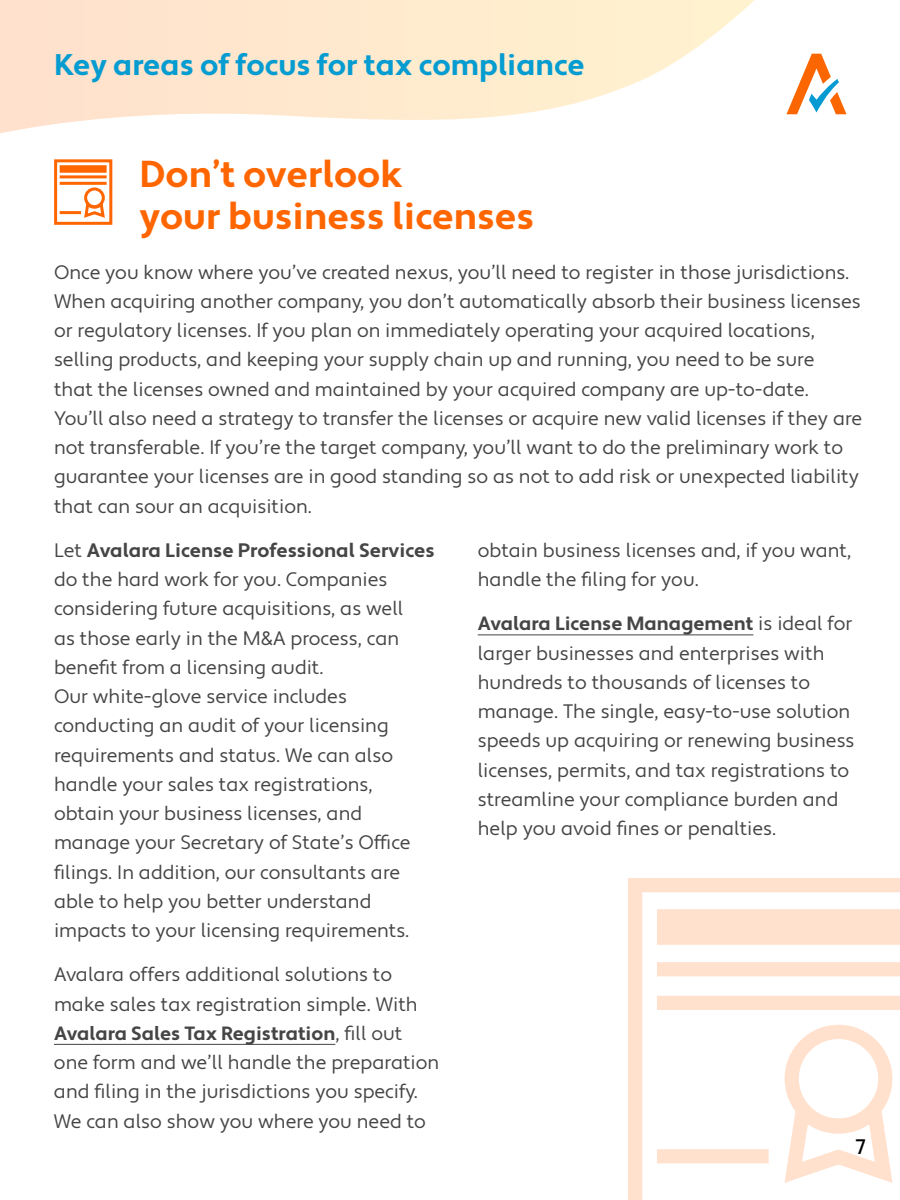
<style>
.page{position:relative;width:900px;height:1200px;background:#fff}
.page>*{position:absolute;margin:0;border:0;box-sizing:border-box;transform-origin:0 0}
.t1{font:700 37.5px/42px "Apertura";color:#f60}
.t2{font:700 29.85px "Apertura";color:#059cd1}
.t3{font:500 21px "Apertura";color:#000}
.t4{font:19.5px/29.2px "Apertura";color:#454545}
.t5{font:700 19.2px "Apertura";color:#454545}
.s1{font-weight:700}
.s2{font-weight:400;font-size:19.5px}
</style>
<div class="page">
<hr style="left:54px;top:1044px;width:281px;height:1px;background:#454545">
<hr style="left:478px;top:634px;width:275px;height:1px;background:#454545">
<div style="left:54px;top:159px;width:58px;height:66px;border:3px solid #f60"></div>
<div style="left:60px;top:165px;width:47px;height:8px;background:#f60"></div>
<hr style="left:60px;top:175px;width:47px;height:3px;background:#f60">
<hr style="left:60px;top:182px;width:47px;height:3px;background:#f60">
<hr style="left:60px;top:211px;width:21px;height:3px;background:#f60">
<svg style="left:82px;top:165px;width:25px;height:53px"></svg>
<svg style="left:834px;top:79px;width:13px;height:36px"></svg>
<svg style="left:0;top:0;width:834px;height:134px"></svg>
<svg style="left:628px;top:878px;width:272px;height:322px"></svg>
<div style="left:657px;top:909px;width:243px;height:36px;background:#ffe1cd"></div>
<div style="left:657px;top:962px;width:243px;height:14px;background:#ffe1cd"></div>
<div style="left:657px;top:996px;width:243px;height:14px;background:#ffe1cd"></div>
<div style="left:657px;top:1149px;width:112px;height:14px;background:#ffe1cd"></div>
<svg style="left:776px;top:944px;width:124px;height:250px"></svg>
<h2 class="t2" style="left:54px;top:47px;width:532px">Key areas of focus for tax compliance</h2>
<h1 class="t1" style="left:140px;top:155px;width:396px">Don’t overlook<br>your business licenses</h1>
<p class="t4" style="left:54px;top:258px;width:810px">Once you know where you’ve created nexus, you’ll need to register in those jurisdictions.<br>When acquiring another company, you don’t automatically absorb their business licenses or regulatory licenses. If you plan on immediately operating your acquired locations, selling products, and keeping your supply chain up and running, you need to be sure<br>that the licenses owned and maintained by your acquired company are up-to-date.<br>You’ll also need a strategy to transfer the licenses or acquire new valid licenses if they are not transferable. If you’re the target company, you’ll want to do the preliminary work to guarantee your licenses are in good standing so as not to add risk or unexpected liability that can sour an acquisition.</p>
<p class="t4" style="left:54px;top:536px;width:382px">Let <span class="s1">Avalara License Professional Services </span>do the hard work for you. Companies considering future acquisitions, as well<br>as those early in the M&amp;A process, can benefit from a licensing audit.<br>Our white-glove service includes conducting an audit of your licensing requirements and status. We can also handle your sales tax registrations, obtain your business licenses, and manage your Secretary of State’s Office filings. In addition, our consultants are able to help you better understand impacts to your licensing requirements.</p>
<p class="t4" style="left:54px;top:961px;width:365px">Avalara offers additional solutions to make sales tax registration simple. With</p>
<p class="t5" style="left:54px;top:1022px;width:350px">Avalara Sales Tax Registration<span class="s2">, fill out</span></p>
<p class="t4" style="left:54px;top:1048px;width:387px">one form and we’ll handle the preparation and filing in the jurisdictions you specify.<br>We can also show you where you need to</p>
<p class="t4" style="left:478px;top:536px;width:375px">obtain business licenses and, if you want, handle the filing for you.</p>
<p class="t5" style="left:478px;top:612px;width:376px">Avalara License Management <span class="s2">is ideal for</span></p>
<p class="t4" style="left:478px;top:639px;width:378px">larger businesses and enterprises with hundreds to thousands of licenses to manage. The single, easy-to-use solution speeds up acquiring or renewing business licenses, permits, and tax registrations to streamline your compliance burden and help you avoid fines or penalties.</p>
<p class="t3" style="left:856px;top:1134px;width:11px">7</p>
</div>
